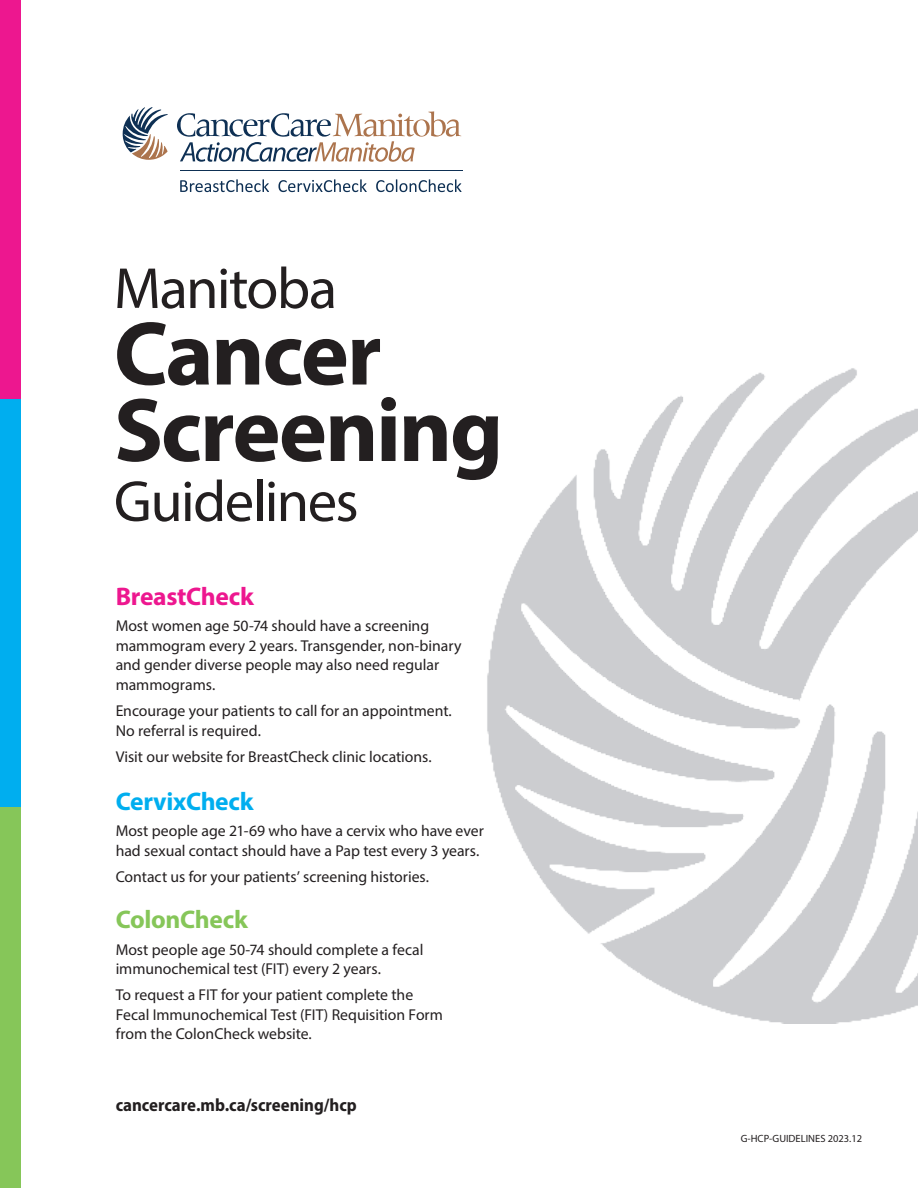
<style>
.page{position:relative;width:918px;height:1188px;background:#fff}
.page>*{position:absolute;margin:0;border:0;box-sizing:border-box;transform-origin:0 0}
.t1{font:700 91.2px/76.5px "Myriad Pro";letter-spacing:-.025em;color:#231f20}
.t2{font:58.5px "Myriad Pro";letter-spacing:-.025em;color:#231f20}
.t3{font:700 25.5px "Myriad Pro";letter-spacing:-.015em;color:#ed178f}
.t4{font:700 25.5px "Myriad Pro";letter-spacing:-.01em;color:#00aeef}
.text{font:700 25.5px "Myriad Pro";letter-spacing:-.01em;color:#86c659}
.text-2{font:700 semi-condensed 18px "Myriad Pro";color:#231f20}
.text-3{font:15.75px/19.5px "Myriad Pro";color:#231f20}
.t5{font:10.5px "Myriad Pro";color:#231f20}
</style>
<div class="page">
<svg style="left:122px;top:107px;width:46px;height:53px"></svg>
<hr style="left:180px;top:171px;width:282px;height:1px;background:#0e3054">
<svg style="left:177px;top:111px;width:284px;height:51px"></svg>
<svg style="left:180px;top:179px;width:89px;height:13px"></svg>
<svg style="left:278px;top:179px;width:89px;height:13px"></svg>
<svg style="left:376px;top:179px;width:86px;height:13px"></svg>
<img style="left:487px;top:368px;width:431px;height:656px">
<div style="left:0;top:0;width:21px;height:399px;background:#ed178f"></div>
<div style="left:0;top:399px;width:21px;height:408px;background:#00aeef"></div>
<div style="left:0;top:807px;width:21px;height:381px;background:#86c659"></div>
<p class="t2" style="left:114px;top:252px;width:225px">Manitoba</p>
<p class="t1" style="left:114px;top:313px;width:391px">Cancer<br>Screening</p>
<p class="t2" style="left:114px;top:465px;width:246px">Guidelines</p>
<h1 class="t3" style="left:116px;top:580px;width:140px">BreastCheck</h1>
<p class="text-3" style="left:116px;top:616px;width:347px">Most women age 50-74 should have a screening mammogram every 2 years. Transgender, non-binary and gender diverse people may also need regular mammograms.</p>
<p class="text-3" style="left:116px;top:701px;width:338px">Encourage your patients to call for an appointment.<br>No referral is required.</p>
<p class="text-3" style="left:116px;top:747px;width:318px">Visit our website for BreastCheck clinic locations.</p>
<h1 class="t4" style="left:116px;top:785px;width:139px">CervixCheck</h1>
<p class="text-3" style="left:116px;top:821px;width:370px">Most people age 21-69 who have a cervix who have ever had sexual contact should have a Pap test every 3 years.</p>
<p class="text-3" style="left:116px;top:867px;width:315px">Contact us for your patients’ screening histories.</p>
<p class="text" style="left:116px;top:903px;width:134px">ColonCheck</p>
<p class="text-3" style="left:116px;top:939px;width:309px">Most people age 50-74 should complete a fecal immunochemical test (FIT) every 2 years.</p>
<p class="text-3" style="left:116px;top:985px;width:329px">To request a FIT for your patient complete the<br>Fecal Immunochemical Test (FIT) Requisition Form from the ColonCheck website.</p>
<p class="text-2" style="left:116px;top:1095px;width:243px">cancercare.mb.ca/screening/hcp</p>
<p class="t5" style="left:741px;top:1132px;width:123px">G-HCP-GUIDELINES 2023.12</p>
</div>
